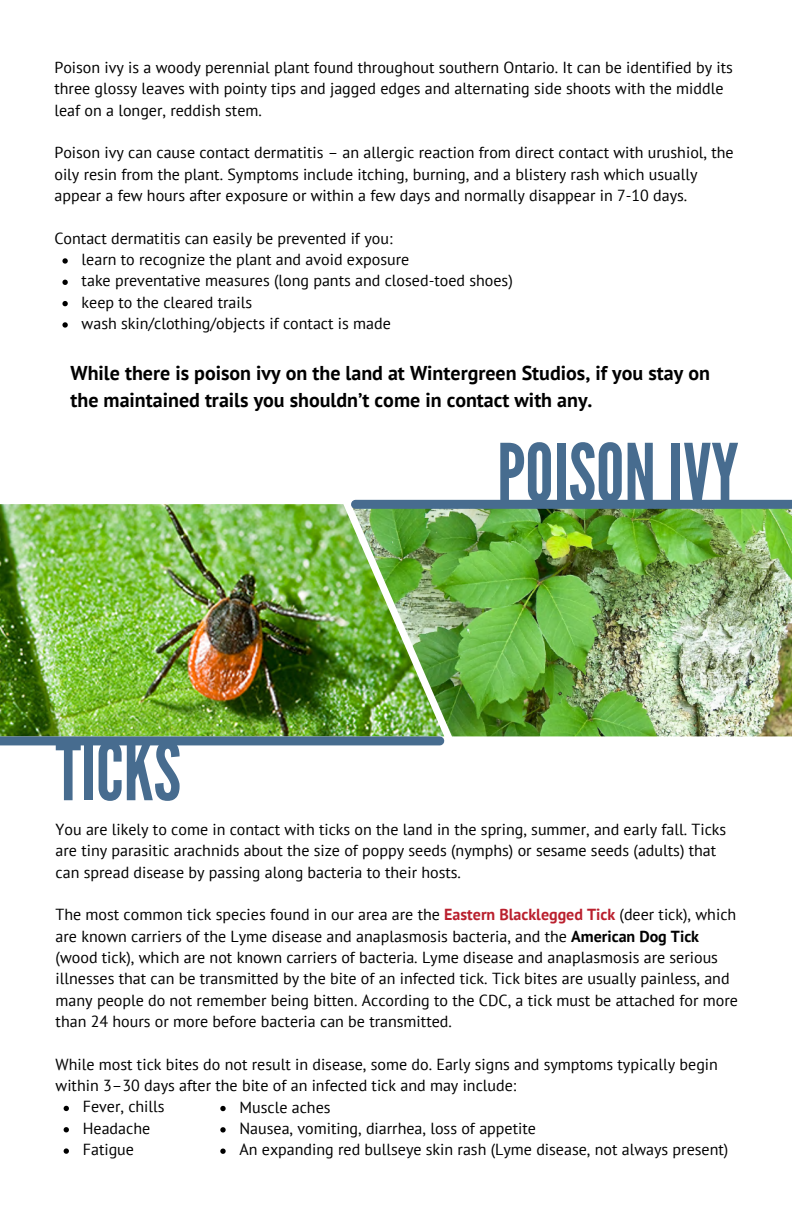
<style>
.page{position:relative;width:792px;height:1224px;background:#fff}
.page>*{position:absolute;margin:0;border:0;box-sizing:border-box;transform-origin:0 0}
.t1{font:80px "League Gothic";color:#476c8f}
.t2{font:700 20px/27px "PT Sans";color:#000}
.t3{font:16px/21.4px "PT Sans";color:#000}
.s1{font-weight:700;color:#ba202e}
.s2{font-weight:700}
</style>
<div class="page">
<img style="left:0;top:504px;width:351px;height:232px">
<img style="left:351px;top:504px;width:441px;height:232px">
<div style="left:356px;top:500px;width:436px;height:9px;background:#476c8f"></div>
<div style="left:0;top:736px;width:440px;height:9px;background:#476c8f"></div>
<svg style="left:62px;top:258px;width:6px;height:6px"></svg>
<svg style="left:62px;top:280px;width:6px;height:5px"></svg>
<svg style="left:62px;top:301px;width:6px;height:5px"></svg>
<svg style="left:62px;top:322px;width:6px;height:6px"></svg>
<svg style="left:64px;top:1106px;width:5px;height:5px"></svg>
<svg style="left:64px;top:1127px;width:5px;height:5px"></svg>
<svg style="left:64px;top:1148px;width:5px;height:6px"></svg>
<svg style="left:220px;top:1106px;width:6px;height:5px"></svg>
<svg style="left:220px;top:1127px;width:6px;height:6px"></svg>
<svg style="left:220px;top:1149px;width:6px;height:5px"></svg>
<p class="t3" style="left:54px;top:56px;width:680px">Poison ivy is a woody perennial plant found throughout southern Ontario. It can be identified by its three glossy leaves with pointy tips and jagged edges and alternating side shoots with the middle leaf on a longer, reddish stem.</p>
<p class="t3" style="left:54px;top:142px;width:681px">Poison ivy can cause contact dermatitis – an allergic reaction from direct contact with urushiol, the oily resin from the plant. Symptoms include itching, burning, and a blistery rash which usually appear a few hours after exposure or within a few days and normally disappear in 7-10 days.</p>
<p class="t3" style="left:82px;top:227px;width:433px;text-indent:-27px">Contact dermatitis can easily be prevented if you:<br>learn to recognize the plant and avoid exposure<br>take preventative measures (long pants and closed-toed shoes) keep to the cleared trails<br>wash skin/clothing/objects if contact is made</p>
<p class="t2" style="left:70px;top:359px;width:641px">While there is poison ivy on the land at Wintergreen Studios, if you stay on the maintained trails you shouldn’t come in contact with any.</p>
<h1 class="t1" style="left:56px;top:725px;width:127px">TICKS</h1>
<h1 class="t1" style="left:497px;top:427px;width:243px">POISONIVY</h1>
<p class="t3" style="left:56px;top:818px;width:672px">You are likely to come in contact with ticks on the land in the spring, summer, and early fall. Ticks are tiny parasitic arachnids about the size of poppy seeds (nymphs) or sesame seeds (adults) that can spread disease by passing along bacteria to their hosts.</p>
<p class="t3" style="left:56px;top:904px;width:684px">The most common tick species found in our area are the <span class="s1">Eastern Blacklegged Tick</span> (deer tick), which are known carriers of the Lyme disease and anaplasmosis bacteria, and the <span class="s2">American Dog Tick </span>(wood tick), which are not known carriers of bacteria. Lyme disease and anaplasmosis are serious illnesses that can be transmitted by the bite of an infected tick. Tick bites are usually painless, and many people do not remember being bitten. According to the CDC, a tick must be attached for more than 24 hours or more before bacteria can be transmitted.</p>
<p class="t3" style="left:56px;top:1053px;width:664px">While most tick bites do not result in disease, some do. Early signs and symptoms typically begin</p>
<p class="t3" style="left:56px;top:1074px;width:462px">within 3–30 days after the bite of an infected tick and may include:</p>
<p class="t3" style="left:83px;top:1096px;width:83px">Fever, chills</p>
<p class="t3" style="left:83px;top:1117px;width:69px">Headache</p>
<p class="t3" style="left:83px;top:1138px;width:53px">Fatigue</p>
<p class="t3" style="left:240px;top:1096px;width:490px">Muscle aches<br>Nausea, vomiting, diarrhea, loss of appetite<br>An expanding red bullseye skin rash (Lyme disease, not always present)</p>
</div>
